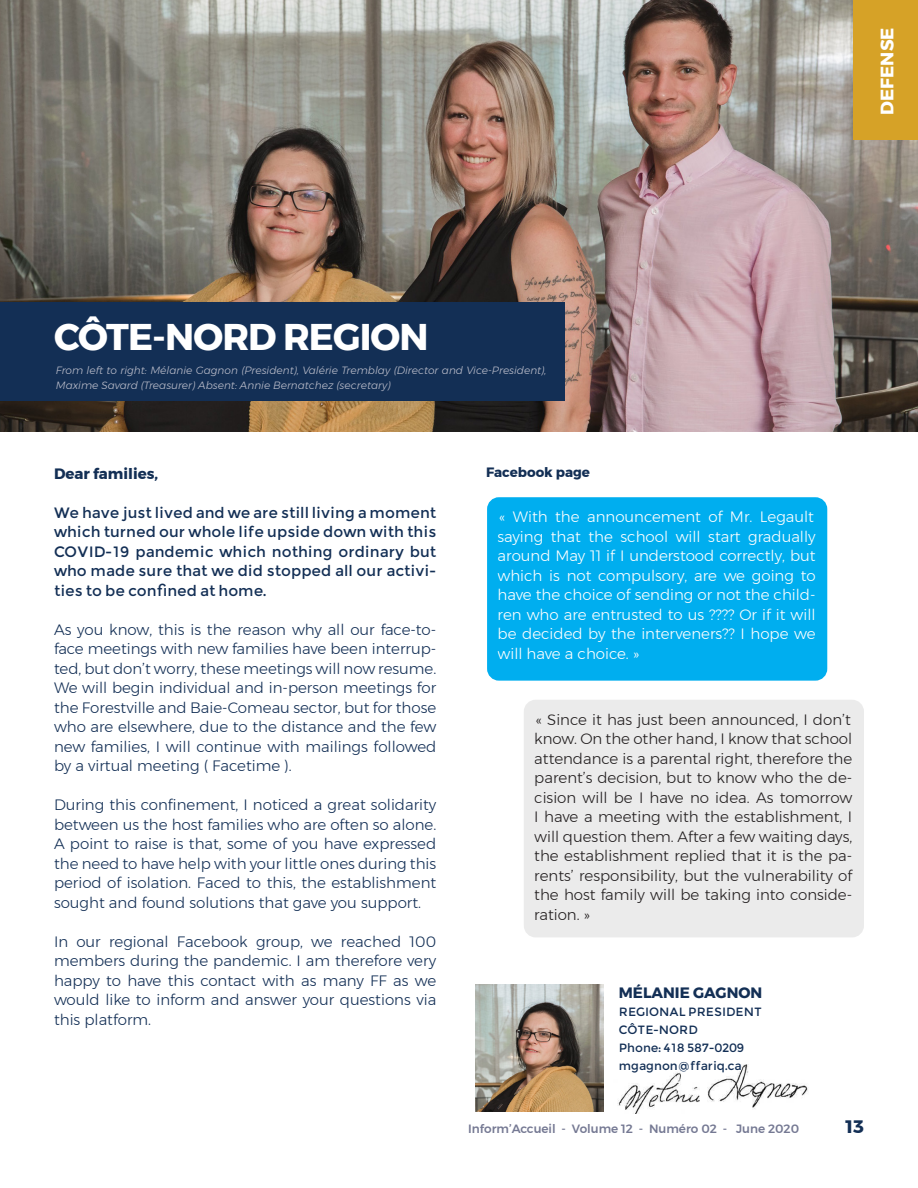
<style>
.page{position:relative;width:918px;height:1188px;background:#fff}
.page>*{position:absolute;margin:0;border:0;box-sizing:border-box;transform-origin:0 0}
.t1{font:700 37.05px "Montserrat";letter-spacing:-.025em;color:#fff}
.t2{font:700 18px "Montserrat";color:#fff}
.t3{font:700 18px "Montserrat";color:#132f55}
.t4{font:300 15px/19.5px "Montserrat";color:#132f55;text-align:justify}
.t5{font:300 15px/19.5px "Montserrat";color:#231f20;text-align:justify}
.t6{font:300 15px/19.5px "Montserrat";color:#fff;text-align:justify}
.t7{font:15px/19.5px "Montserrat";color:#132f55;text-align:justify}
.t8{font:700 15px "Montserrat";color:#132f55}
.t9{font:700 13.5px "Montserrat";color:#132f55}
.t10{font:12px/18px "Montserrat";color:#132f55}
.t11{font:500 12px "Montserrat";color:#757993}
.t12{font:italic 300 10.5px/15px "Montserrat";color:#bcbecb}
</style>
<div class="page">
<img style="left:617px;top:1064px;width:191px;height:50px">
<img style="left:475px;top:985px;width:128px;height:126px">
<img style="left:0;top:0;width:918px;height:431px">
<div style="left:492px;top:502px;width:330px;height:173px;background:#00aeef;border-radius:7px"></div>
<div style="left:487px;top:497px;width:340px;height:184px;border:10px solid #00aeef;border-radius:7px"></div>
<div style="left:529px;top:705px;width:330px;height:227px;background:#ebebeb;border-radius:7px"></div>
<div style="left:524px;top:700px;width:340px;height:237px;border:10px solid #ebebeb;border-radius:7px"></div>
<div style="left:853px;top:0;width:65px;height:139px;background:#d6a227"></div>
<div style="left:0;top:302px;width:565px;height:99px;background:#132f55"></div>
<p class="t2" style="left:873px;top:115px;width:88px;rotate:-90deg">DEFENSE</p>
<h1 class="t1" style="left:54px;top:307px;width:376px">CÔTE-NORD REGION</h1>
<p class="t12" style="left:56px;top:362px;width:492px">From left to right: Mélanie Gagnon (President), Valérie Tremblay (Director and Vice-President),<br>Maxime Savard (Treasurer) Absent: Annie Bernatchez (secretary)</p>
<p class="t8" style="left:54px;top:462px;width:106px">Dear families,</p>
<p class="t7" style="left:54px;top:503px;width:384px">We have just lived and we are still living a moment which turned our whole life upside down with this COVID-19 pandemic which nothing ordinary but who made sure that we did stopped all our activi&shy;ties to be confined at home.</p>
<p class="t4" style="left:54px;top:620px;width:384px">As you know, this is the reason why all our face-to&shy;face meetings with new families have been interrup&shy;ted, but don’t worry, these meetings will now resume.<br>We will begin individual and in-person meetings for the Forestville and Baie-Comeau sector, but for those who are elsewhere, due to the distance and the few new families, I will continue with mailings followed by a virtual meeting ( Facetime ).</p>
<p class="t4" style="left:54px;top:795px;width:384px">During this confinement, I noticed a great solidarity between us the host families who are often so alone.<br>A point to raise is that, some of you have expressed the need to have help with your little ones during this period of isolation. Faced to this, the establishment sought and found solutions that gave you support.</p>
<p class="t4" style="left:54px;top:932px;width:384px">In our regional Facebook group, we reached 100 members during the pandemic. I am therefore very happy to have this contact with as many FF as we would like to inform and answer your questions via this platform.</p>
<p class="t9" style="left:486px;top:462px;width:106px">Facebook page</p>
<p class="t6" style="left:498px;top:507px;width:320px">« With the announcement of Mr. Legault saying that the school will start gradually around May 11 if I understood correctly, but which is not compulsory, are we going to have the choice of sending or not the child&shy;ren who are entrusted to us ???? Or if it will be decided by the interveners?? I hope we will have a choice. »</p>
<p class="t5" style="left:534px;top:709px;width:320px">« Since it has just been announced, I don’t know. On the other hand, I know that school attendance is a parental right, therefore the parent’s decision, but to know who the de&shy;cision will be I have no idea. As tomorrow I have a meeting with the establishment, I will question them. After a few waiting days, the establishment replied that it is the pa&shy;rents’ responsibility, but the vulnerability of the host family will be taking into conside&shy;ration. »</p>
<p class="t8" style="left:619px;top:980px;width:145px">MÉLANIE GAGNON</p>
<p class="t10" style="left:619px;top:1002px;width:145px">REGIONAL PRESIDENT<br>CÔTE-NORD<br>Phone: 418 587-0209 mgagnon@ffariq.ca</p>
<p class="t11" style="left:468px;top:1119px;width:332px">Inform’Accueil - Volume 12 - Numéro 02 - June 2020</p>
<p class="t3" style="left:846px;top:1112px;width:20px">13</p>
</div>
